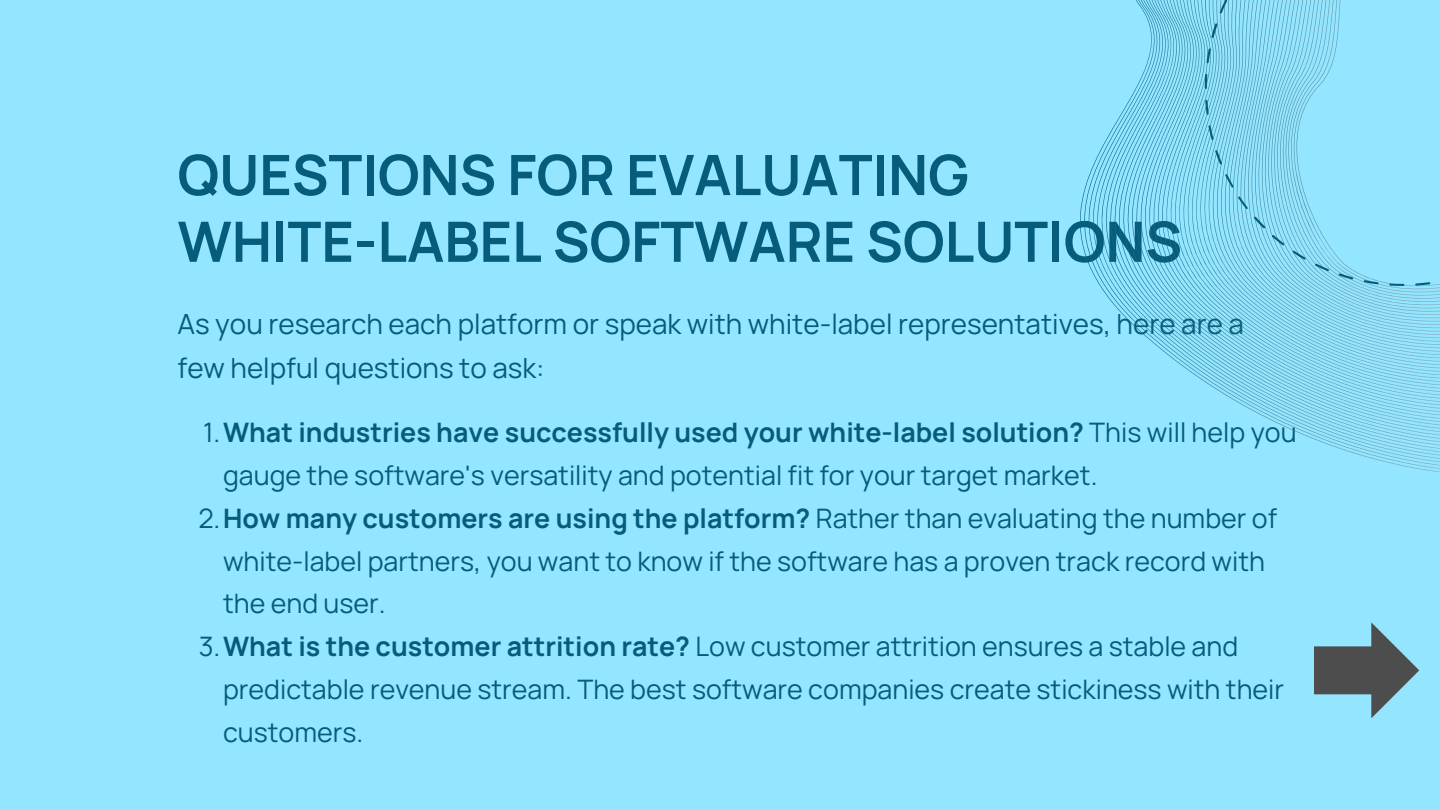
<style>
.page{position:relative;width:1440px;height:810px;background:#94e5ff}
.page>*{position:absolute;margin:0;border:0;box-sizing:border-box;transform-origin:0 0}
.t1{font:700 55.7px "Manrope";color:#055c7b}
.t2{font:27.8px/44.2px "Manrope";color:#055c7b}
.t3{font:26.8px/42.8px "Manrope";color:#055c7b}
.s1{font-weight:700}
</style>
<div class="page">
<svg style="left:1080px;top:0;width:360px;height:473px"></svg>
<svg style="left:1205px;top:0;width:235px;height:286px"></svg>
<svg style="left:1314px;top:622px;width:105px;height:96px"></svg>
<p class="t1" style="left:178px;top:136px;width:793px">QUESTIONS FOR EVALUATING</p>
<p class="t1" style="left:178px;top:202px;width:1006px">WHITE-LABEL SOFTWARE SOLUTIONS</p>
<p class="t2" style="left:178px;top:301px;width:1068px">As you research each platform or speak with white-label representatives, here are a few helpful questions to ask:</p>
<p class="t3" style="left:223px;top:411px;width:1075px;text-indent:-20px">1.<span class="s1">What industries have successfully used your white-label solution?</span> This will help you gauge the software's versatility and potential fit for your target market.</p>
<p class="t3" style="left:223px;top:496px;width:1056px;text-indent:-25px">2.<span class="s1">How many customers are using the platform?</span> Rather than evaluating the number of white-label partners, you want to know if the software has a proven track record with the end user.</p>
<p class="t3" style="left:223px;top:625px;width:1063px;text-indent:-24px">3.<span class="s1">What is the customer attrition rate?</span> Low customer attrition ensures a stable and predictable revenue stream. The best software companies create stickiness with their customers.</p>
</div>
